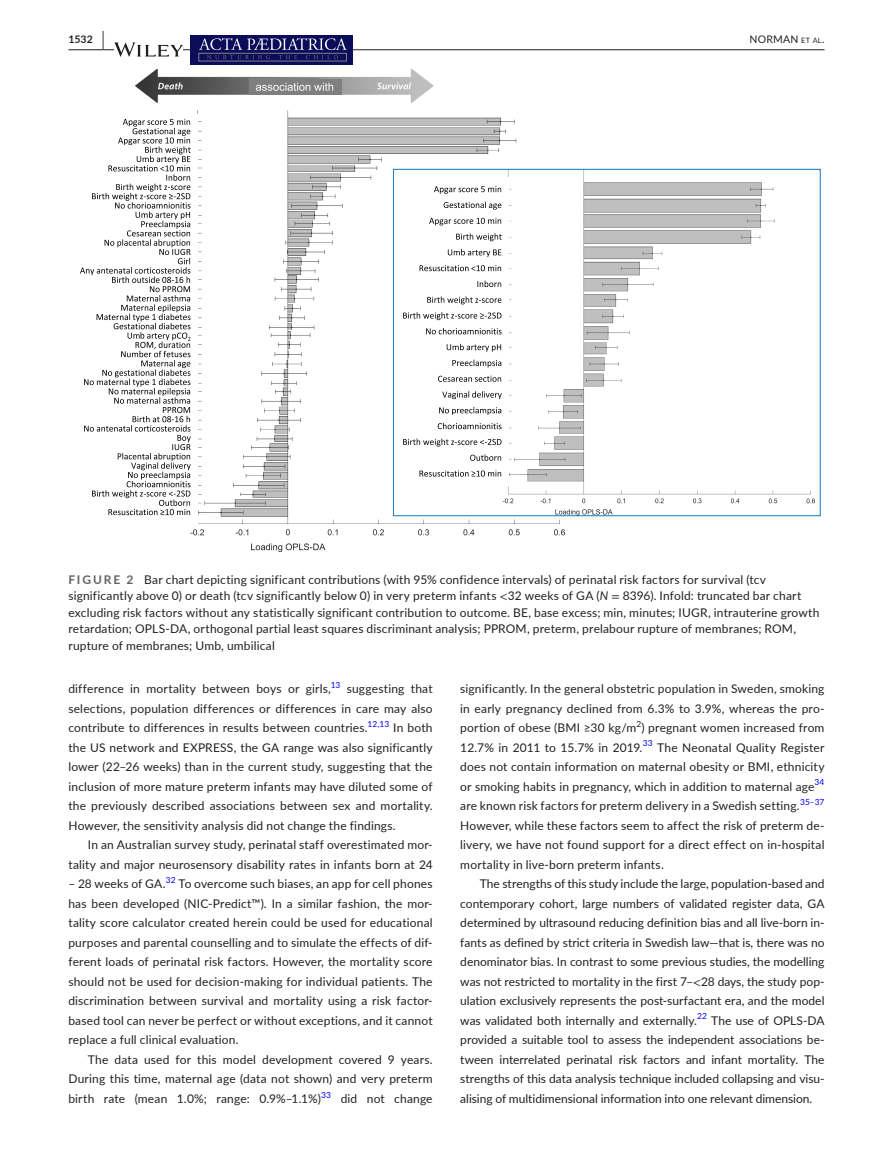
<style>
.page{position:relative;width:893px;height:1174px;background:#fff}
.page>*{position:absolute;margin:0;border:0;box-sizing:border-box;transform-origin:0 0}
.t1{font:12px/19.5px "Lato";letter-spacing:.015em;color:#231f20;text-align:justify}
.t2{font:10.5px "Lato";letter-spacing:.02em;color:#231f20}
.t3{font:700 10.5px "Lato";color:#231f20}
.t4{font:8.4px "Lato";letter-spacing:.01em;color:#00f}
.t5{font:8.4px "Lato";color:#231f20}
.s1{font-size:19.5px}
.s2{font-size:7.35px}
.s3{font-weight:700;color:#636366}
.s4{font-family:"STIX"}
.s5{font-style:italic}
</style>
<div class="page">
<hr style="left:68px;top:49px;width:756px;height:1px;background:#231f20">
<svg style="left:114px;top:42px;width:69px;height:15px"></svg>
<svg style="left:191px;top:35px;width:162px;height:30px;background:#16175d"></svg>
<svg style="left:199px;top:38px;width:148px;height:21px;background:#343472"></svg>
<img style="left:135px;top:69px;width:299px;height:34px">
<img style="left:190px;top:110px;width:374px;height:441px">
<div style="left:72px;top:115px;width:126px;height:410px;background:#fff"></div>
<svg style="left:393px;top:169px;width:428px;height:347px"></svg>
<div style="left:249px;top:79px;width:92px;height:16px;background:#7f7f7f"></div>
<svg style="left:256px;top:83px;width:77px;height:8px"></svg>
<svg style="left:80px;top:119px;width:111px;height:396px"></svg>
<p class="t3" style="left:68px;top:31px;width:37px">1532 <span class="s1">|</span></p>
<p class="t2" style="left:749px;top:31px;width:77px">NORMAN <span class="s2">et al</span>.</p>
<p class="t1" style="left:68px;top:570px;width:753px;line-height:16.5px;text-align:left"><span class="s3">FIGURE 2</span> Bar chart depicting significant contributions (with 95% confidence intervals) of perinatal risk factors for survival (tcv significantly above 0) or death (tcv significantly below 0) in very preterm infants <span class="s4">&lt;</span>32 weeks of GA (<span class="s5">N</span> <span class="s4">=</span> 8396). Infold: truncated bar chart excluding risk factors without any statistically significant contribution to outcome. BE, base excess; min, minutes; IUGR, intrauterine growth retardation; OPLS-DA, orthogonal partial least squares discriminant analysis; PPROM, preterm, prelabour rupture of membranes; ROM, rupture of membranes; Umb, umbilical</p>
<p class="t1" style="left:68px;top:678px;width:264px">difference in mortality between boys or girls,</p>
<p class="t4" style="left:331px;top:679px;width:11px">13</p>
<p class="t1" style="left:68px;top:678px;width:366px;text-indent:278px">suggesting that selections, population differences or differences in care may also contribute to differences in results between countries.</p>
<p class="t4" style="left:367px;top:718px;width:23px">12,13</p>
<p class="t1" style="left:68px;top:717px;width:366px;text-indent:325px">In both the US network and EXPRESS, the GA range was also significantly lower (22–26 weeks) than in the current study, suggesting that the inclusion of more mature preterm infants may have diluted some of the previously described associations between sex and mortality.<br>However, the sensitivity analysis did not change the findings.</p>
<p class="t1" style="left:68px;top:834px;width:366px;text-align:right">In an Australian survey study, perinatal staff overestimated mor&shy;tality and major neurosensory disability rates in infants born at 24</p>
<p class="t1" style="left:68px;top:873px;width:366px">– 28 weeks of GA.<sup>32</sup> To overcome such biases, an app for cell phones has been developed (NIC-Predict™). In a similar fashion, the mor&shy;tality score calculator created herein could be used for educational purposes and parental counselling and to simulate the effects of dif&shy;ferent loads of perinatal risk factors. However, the mortality score should not be used for decision-making for individual patients. The discrimination between survival and mortality using a risk factor&shy;based tool can never be perfect or without exceptions, and it cannot replace a full clinical evaluation.</p>
<p class="t1" style="left:68px;top:1049px;width:366px;text-indent:20px">The data used for this model development covered 9 years.<br>During this time, maternal age (data not shown) and very preterm birth rate (mean 1.0%; range: 0.9%–1.1%)<sup>33</sup> did not change</p>
<p class="t1" style="left:460px;top:678px;width:366px">significantly. In the general obstetric population in Sweden, smoking in early pregnancy declined from 6.3% to 3.9%, whereas the pro&shy;portion of obese (BMI ≥30 kg/m ) pregnant women increased from</p>
<p class="t5" style="left:636px;top:718px;width:6px">2</p>
<p class="t1" style="left:460px;top:737px;width:184px">12.7% in 2011 to 15.7% in 2019.</p>
<p class="t4" style="left:643px;top:737px;width:11px">33</p>
<p class="t1" style="left:460px;top:737px;width:366px;text-indent:197px">The Neonatal Quality Register does not contain information on maternal obesity or BMI, ethnicity or smoking habits in pregnancy, which in addition to maternal age</p>
<p class="t4" style="left:814px;top:776px;width:12px">34</p>
<p class="t1" style="left:460px;top:795px;width:341px">are known risk factors for preterm delivery in a Swedish setting.</p>
<p class="t4" style="left:800px;top:796px;width:26px">35–37</p>
<p class="t1" style="left:460px;top:815px;width:366px">However, while these factors seem to affect the risk of preterm de&shy;livery, we have not found support for a direct effect on in-hospital mortality in live-born preterm infants.</p>
<p class="t1" style="left:460px;top:873px;width:366px;text-indent:20px">The strengths of this study include the large, population-based and contemporary cohort, large numbers of validated register data, GA determined by ultrasound reducing definition bias and all live-born in&shy;fants as defined by strict criteria in Swedish law—that is, there was no denominator bias. In contrast to some previous studies, the modelling was not restricted to mortality in the first 7–<span class="s4">&lt;</span>28 days, the study pop&shy;ulation exclusively represents the post-surfactant era, and the model was validated both internally and externally.<sup>22</sup> The use of OPLS-DA provided a suitable tool to assess the independent associations be&shy;tween interrelated perinatal risk factors and infant mortality. The strengths of this data analysis technique included collapsing and visu&shy;alising of multidimensional information into one relevant dimension.</p>
</div>
